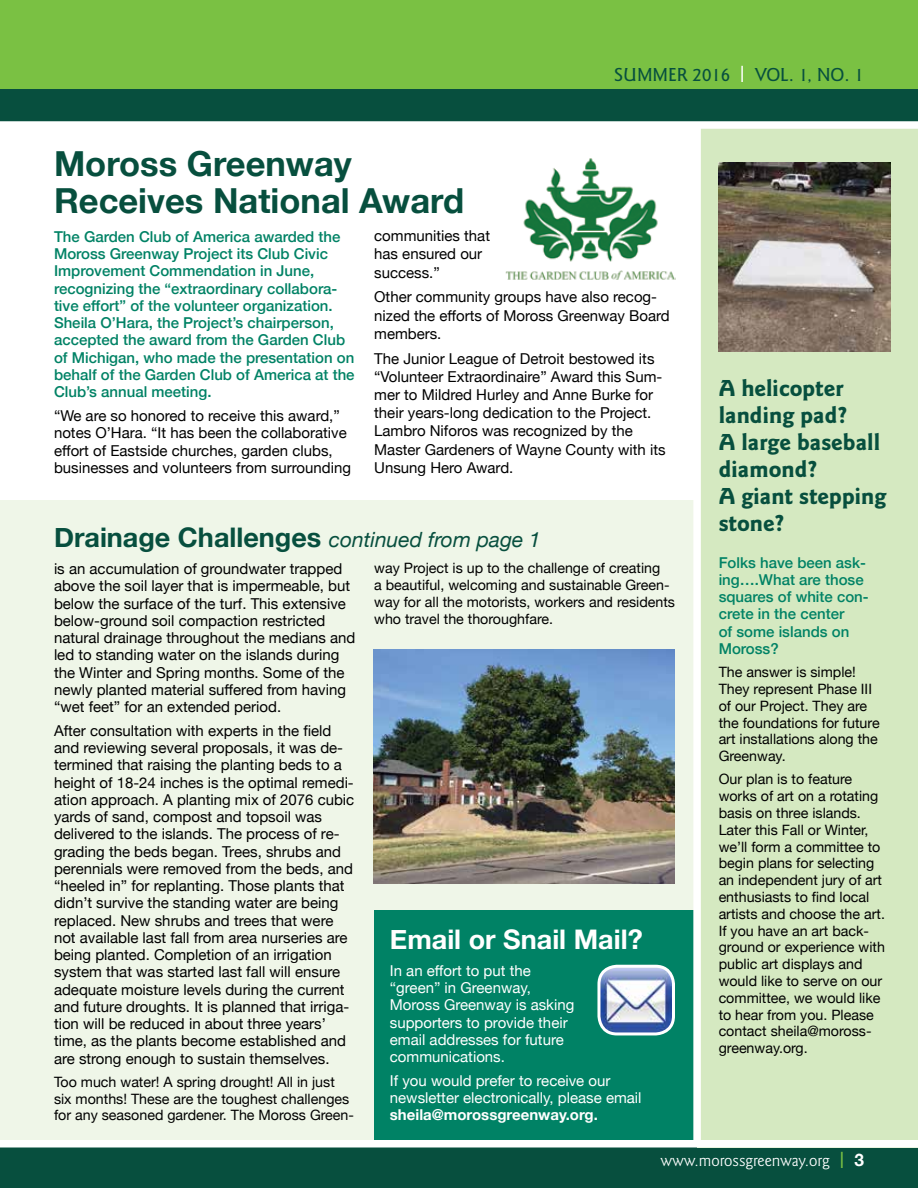
<style>
.page{position:relative;width:918px;height:1188px;background:#fff}
.page>*{position:absolute;margin:0;border:0;box-sizing:border-box;transform-origin:0 0}
.t1{font:700 34.5px/37.5px "Helvetica Neue";color:#074f3e}
.t2{font:700 27px "Helvetica Neue";color:#074f3e}
.t3{font:700 27px "Helvetica Neue";color:#fff}
.t4{font:700 24px/27px "Goudy Sans";color:#074f3e}
.t5{font:500 19.5px "Goudy Sans";color:#074f3e}
.t6{font:17.25px "Goudy Sans";color:#fff}
.t7{font:15px/17.2px "Helvetica Neue";color:#000}
.t8{font:500 15px/17.2px "Helvetica Neue";color:#008265}
.t9{font:15px/17.2px "Helvetica Neue";color:#fff}
.t10{font:700 15px "Helvetica Neue";color:#fff}
.t11{font:14.25px/16.8px "Helvetica Neue";color:#000}
.s1{font-family:"Helvetica Neue";font-weight:300;font-size:22.5px;color:#fff}
.s2{font-weight:400;font-style:italic;font-size:21px}
.s3{font-family:"Helvetica Neue";font-weight:300;font-size:22.5px;color:#7ac143}
.s4{font-family:"Helvetica Neue";font-weight:700}
</style>
<div class="page">
<div style="left:0;top:0;width:918px;height:101px;background:#7ac143"></div>
<div style="left:0;top:89px;width:918px;height:33px;background:#074f3e"></div>
<div style="left:0;top:1148px;width:918px;height:40px;background:#074f3e"></div>
<div style="left:0;top:500px;width:693px;height:644px;background:#eff6e8"></div>
<div style="left:374px;top:910px;width:319px;height:234px;background:#008265"></div>
<div style="left:697px;top:125px;width:221px;height:1023px;background:#d5e9c1"></div>
<img style="left:719px;top:162px;width:171px;height:190px">
<img style="left:505px;top:158px;width:171px;height:122px">
<img style="left:374px;top:650px;width:301px;height:233px">
<img style="left:601px;top:966px;width:73px;height:68px">
<div style="left:597px;top:965px;width:78px;height:70px;border:3px solid #fff;border-radius:18px"></div>
<div style="left:0;top:121px;width:918px;height:8px;background:#fff"></div>
<div style="left:0;top:1140px;width:918px;height:8px;background:#fff"></div>
<div style="left:693px;top:125px;width:8px;height:1019px;background:#fff"></div>
<h3 class="t5" style="left:614px;top:63px;width:251px">SUMMER 2016 <span class="s1">I</span> VOL. 1, NO. 1</h3>
<h1 class="t1" style="left:54px;top:146px;width:412px">Moross Greenway<br>Receives National Award</h1>
<p class="t8" style="left:54px;top:226px;width:302px">The Garden Club of America awarded the Moross Greenway Project its Club Civic Improvement Commendation in June, recognizing the “extraordinary collabora&shy;tive effort” of the volunteer organization.<br>Sheila O’Hara, the Project’s chairperson, accepted the award from the Garden Club of Michigan, who made the presentation on behalf of the Garden Club of America at the Club’s annual meeting.</p>
<p class="t7" style="left:54px;top:408px;width:299px">“We are so honored to receive this award,” notes O’Hara. “It has been the collaborative effort of Eastside churches, garden clubs, businesses and volunteers from surrounding</p>
<p class="t7" style="left:374px;top:228px;width:117px;line-height:18.1px">communities that has ensured our success.”</p>
<p class="t7" style="left:374px;top:289px;width:297px;line-height:18.1px">Other community groups have also recog&shy;nized the efforts of Moross Greenway Board members.</p>
<p class="t7" style="left:374px;top:350px;width:293px;line-height:18.1px">The Junior League of Detroit bestowed its “Volunteer Extraordinaire” Award this Sum&shy;mer to Mildred Hurley and Anne Burke for their years-long dedication to the Project.<br>Lambro Niforos was recognized by the Master Gardeners of Wayne County with its Unsung Hero Award.</p>
<h2 class="t2" style="left:54px;top:516px;width:488px">Drainage Challenges <span class="s2">continued from page 1</span></h2>
<p class="t7" style="left:54px;top:561px;width:303px">is an accumulation of groundwater trapped above the soil layer that is impermeable, but below the surface of the turf. This extensive below-ground soil compaction restricted natural drainage throughout the medians and led to standing water on the islands during the Winter and Spring months. Some of the newly planted material suffered from having “wet feet” for an extended period.</p>
<p class="t7" style="left:54px;top:723px;width:302px">After consultation with experts in the field and reviewing several proposals, it was de&shy;termined that raising the planting beds to a height of 18-24 inches is the optimal remedi&shy;ation approach. A planting mix of 2076 cubic yards of sand, compost and topsoil was delivered to the islands. The process of re&shy;grading the beds began. Trees, shrubs and perennials were removed from the beds, and “heeled in” for replanting. Those plants that didn’t survive the standing water are being replaced. New shrubs and trees that were not available last fall from area nurseries are being planted. Completion of an irrigation system that was started last fall will ensure adequate moisture levels during the current and future droughts. It is planned that irriga&shy;tion will be reduced in about three years’ time, as the plants become established and are strong enough to sustain themselves.</p>
<p class="t11" style="left:54px;top:1074px;width:302px">Too much water! A spring drought! All in just six months! These are the toughest challenges for any seasoned gardener. The Moross Green-</p>
<p class="t11" style="left:374px;top:561px;width:302px">way Project is up to the challenge of creating<br>a beautiful, welcoming and sustainable Green&shy;way for all the motorists, workers and residents who travel the thoroughfare.</p>
<h2 class="t3" style="left:390px;top:919px;width:254px">Email or Snail Mail?</h2>
<p class="t9" style="left:390px;top:963px;width:186px">In an effort to put the “green” in Greenway,<br>Moross Greenway is asking supporters to provide their email addresses for future communications.</p>
<p class="t9" style="left:390px;top:1073px;width:253px">If you would prefer to receive our newsletter electronically, please email</p>
<p class="t10" style="left:390px;top:1103px;width:209px">sheila@morossgreenway.org.</p>
<h3 class="t4" style="left:719px;top:375px;width:169px">A helicopter landing pad?<br>A large baseball diamond?<br>A giant stepping stone?</h3>
<p class="t8" style="left:719px;top:552px;width:152px">Folks have been ask&shy;ing….What are those squares of white con&shy;crete in the center<br>of some islands on<br>Moross?</p>
<p class="t11" style="left:719px;top:665px;width:163px">The answer is simple!<br>They represent Phase III of our Project. They are the foundations for future art installations along the<br>Greenway.</p>
<p class="t11" style="left:719px;top:772px;width:168px">Our plan is to feature works of art on a rotating basis on three islands.<br>Later this Fall or Winter, we’ll form a committee to begin plans for selecting an independent jury of art enthusiasts to find local artists and choose the art.<br>If you have an art back&shy;ground or experience with public art displays and would like to serve on our committee, we would like to hear from you. Please contact sheila@moross&shy;greenway.org.</p>
<p class="t6" style="left:661px;top:1151px;width:205px">www.morossgreenway.org <span class="s3">I</span> <span class="s4">3</span></p>
</div>
